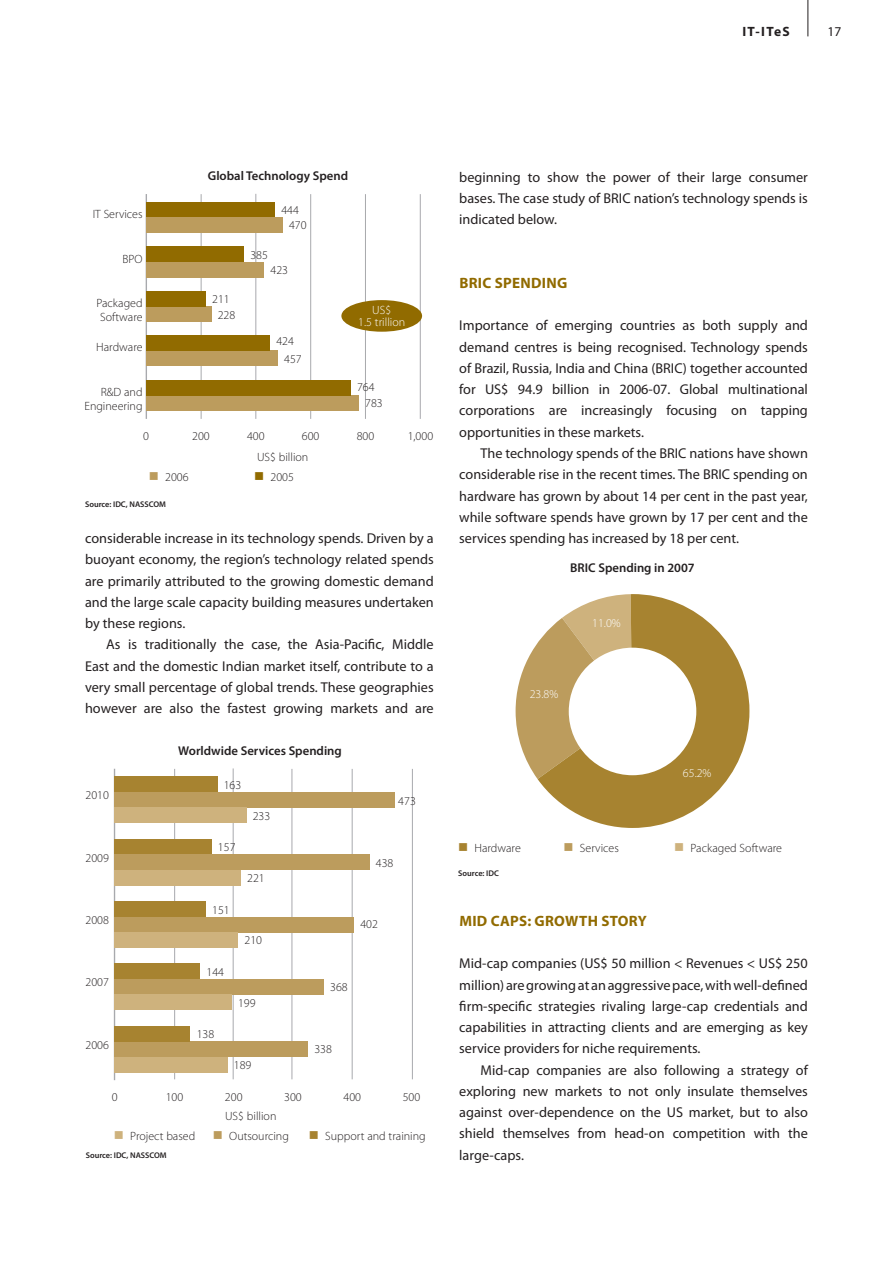
<style>
.page{position:relative;width:893px;height:1263px;background:#fff}
.page>*{position:absolute;margin:0;border:0;box-sizing:border-box;transform-origin:0 0}
.t1{font:700 15px "Myriad Pro";letter-spacing:.02em;color:#916b00}
.t2{font:14.25px/21.3px "Myriad Pro";color:#231f20;text-align:justify}
.t3{font:700 13.5px "Myriad Pro";letter-spacing:.1em;color:#231f20}
.t4{font:13.5px "Myriad Pro";color:#231f20}
.t5{font:600 12.75px "Myriad Pro";color:#231f20}
.t6{font:300 12px/14.4px "Myriad Pro";color:#231f20;text-align:right}
.t7{font:300 12px/12px "Myriad Pro";color:#fff;text-align:center}
.t8{font:600 8.25px "Myriad Pro";color:#231f20}
.s1{color:#bc9c5d}
.s2{color:#916b00}
.s3{color:#ceb27d}
.s4{color:#a78330}
</style>
<div class="page">
<hr style="left:807px;top:0;width:1px;height:36px;background:#231f20">
<hr style="left:420px;top:194px;width:1px;height:225px;background:#a8a9ad">
<hr style="left:146px;top:194px;width:1px;height:225px;background:#a8a9ad">
<hr style="left:255px;top:194px;width:1px;height:225px;background:#a8a9ad">
<hr style="left:310px;top:194px;width:1px;height:225px;background:#a8a9ad">
<hr style="left:201px;top:194px;width:1px;height:225px;background:#a8a9ad">
<hr style="left:365px;top:194px;width:1px;height:225px;background:#a8a9ad">
<div style="left:146px;top:246px;width:98px;height:16px;background:#916b00"></div>
<div style="left:146px;top:262px;width:118px;height:15px;background:#bc9c5d"></div>
<div style="left:146px;top:395px;width:212px;height:16px;background:#bc9c5d"></div>
<div style="left:146px;top:380px;width:204px;height:16px;background:#916b00"></div>
<div style="left:146px;top:306px;width:65px;height:16px;background:#bc9c5d"></div>
<div style="left:146px;top:291px;width:60px;height:15px;background:#916b00"></div>
<div style="left:146px;top:202px;width:129px;height:15px;background:#916b00"></div>
<div style="left:146px;top:217px;width:137px;height:16px;background:#bc9c5d"></div>
<div style="left:146px;top:351px;width:132px;height:15px;background:#bc9c5d"></div>
<div style="left:146px;top:335px;width:124px;height:16px;background:#916b00"></div>
<div style="left:341px;top:300px;width:81px;height:32px;background:#916b00;border-radius:50%"></div>
<hr style="left:114px;top:769px;width:1px;height:311px;background:#a8a9ad">
<hr style="left:233px;top:768px;width:1px;height:311px;background:#a8a9ad">
<hr style="left:292px;top:769px;width:1px;height:310px;background:#a8a9ad">
<hr style="left:352px;top:769px;width:1px;height:310px;background:#a8a9ad">
<hr style="left:412px;top:769px;width:1px;height:310px;background:#a8a9ad">
<hr style="left:174px;top:769px;width:1px;height:310px;background:#a8a9ad">
<div style="left:114px;top:1041px;width:194px;height:16px;background:#bc9c5d"></div>
<div style="left:114px;top:1057px;width:114px;height:15px;background:#ceb27d"></div>
<div style="left:114px;top:777px;width:103px;height:15px;background:#a78330"></div>
<div style="left:114px;top:792px;width:281px;height:16px;background:#bc9c5d"></div>
<div style="left:114px;top:808px;width:132px;height:15px;background:#ceb27d"></div>
<div style="left:114px;top:839px;width:98px;height:15px;background:#a78330"></div>
<div style="left:114px;top:854px;width:255px;height:16px;background:#bc9c5d"></div>
<div style="left:114px;top:870px;width:127px;height:15px;background:#ceb27d"></div>
<div style="left:114px;top:901px;width:92px;height:16px;background:#a78330"></div>
<div style="left:114px;top:917px;width:240px;height:15px;background:#bc9c5d"></div>
<div style="left:114px;top:932px;width:124px;height:16px;background:#ceb27d"></div>
<div style="left:114px;top:1026px;width:76px;height:15px;background:#a78330"></div>
<div style="left:114px;top:979px;width:210px;height:15px;background:#bc9c5d"></div>
<div style="left:114px;top:994px;width:118px;height:16px;background:#ceb27d"></div>
<div style="left:114px;top:963px;width:86px;height:16px;background:#a78330"></div>
<svg style="left:516px;top:642px;width:22px;height:137px"></svg>
<svg style="left:538px;top:594px;width:211px;height:234px;fill:#a78330"></svg>
<div style="left:569px;top:648px;width:127px;height:127px;background:#fff;border-radius:50%"></div>
<p class="t3" style="left:742px;top:22px;width:49px">IT-ITES</p>
<p class="t4" style="left:827px;top:23px;width:15px">17</p>
<p class="t5" style="left:208px;top:168px;width:142px">Global Technology Spend</p>
<p class="t6" style="left:93px;top:207px;width:51px">IT Services</p>
<p class="t6" style="left:289px;top:202px;width:19px;line-height:15px;text-align:left;text-indent:-8px">444<br>470</p>
<p class="t6" style="left:122px;top:251px;width:22px">BPO</p>
<p class="t6" style="left:250px;top:247px;width:19px">385</p>
<p class="t6" style="left:271px;top:262px;width:19px">423</p>
<p class="t6" style="left:96px;top:296px;width:48px;text-align:center">Packaged<br>Software</p>
<p class="t6" style="left:212px;top:291px;width:19px">211</p>
<p class="t6" style="left:218px;top:308px;width:19px">228</p>
<p class="t7" style="left:358px;top:304px;width:48px">US$<br>1.5 trillion</p>
<p class="t6" style="left:96px;top:340px;width:48px">Hardware</p>
<p class="t6" style="left:276px;top:334px;width:19px">424</p>
<p class="t6" style="left:284px;top:352px;width:19px">457</p>
<p class="t6" style="left:84px;top:385px;width:60px">R&amp;D and<br>Engineering</p>
<p class="t6" style="left:357px;top:379px;width:19px">764</p>
<p class="t6" style="left:365px;top:396px;width:19px">783</p>
<p class="t6" style="left:143px;top:428px;width:7px">0</p>
<p class="t6" style="left:192px;top:428px;width:19px">200</p>
<p class="t6" style="left:247px;top:428px;width:19px">400</p>
<p class="t6" style="left:302px;top:428px;width:19px">600</p>
<p class="t6" style="left:357px;top:428px;width:19px">800</p>
<p class="t6" style="left:408px;top:428px;width:27px">1,000</p>
<p class="t6" style="left:257px;top:449px;width:53px">US$ billion</p>
<p class="t6" style="left:149px;top:470px;width:41px"><span class="s1">■</span> 2006</p>
<p class="t6" style="left:254px;top:470px;width:41px"><span class="s2">■</span> 2005</p>
<p class="t8" style="left:85px;top:499px;width:83px">Source: IDC, NASSCOM</p>
<p class="t2" style="left:85px;top:527px;width:350px">considerable increase in its technology spends. Driven by a buoyant economy, the region’s technology related spends are primarily attributed to the growing domestic demand and the large scale capacity building measures undertaken by these regions.</p>
<p class="t2" style="left:85px;top:634px;width:350px;text-indent:21px">As is traditionally the case, the Asia-Pacific, Middle East and the domestic Indian market itself, contribute to a very small percentage of global trends. These geographies however are also the fastest growing markets and are</p>
<p class="t5" style="left:178px;top:742px;width:165px">Worldwide Services Spending</p>
<p class="t6" style="left:86px;top:788px;width:25px">2010</p>
<p class="t6" style="left:224px;top:778px;width:19px">163</p>
<p class="t6" style="left:398px;top:794px;width:19px">473</p>
<p class="t6" style="left:253px;top:809px;width:19px">233</p>
<p class="t6" style="left:218px;top:840px;width:19px">157</p>
<p class="t6" style="left:86px;top:850px;width:25px">2009</p>
<p class="t6" style="left:376px;top:856px;width:19px">438</p>
<p class="t6" style="left:247px;top:870px;width:19px">221</p>
<p class="t6" style="left:86px;top:913px;width:25px">2008</p>
<p class="t6" style="left:212px;top:903px;width:19px">151</p>
<p class="t6" style="left:360px;top:917px;width:19px">402</p>
<p class="t6" style="left:244px;top:933px;width:19px">210</p>
<p class="t6" style="left:206px;top:964px;width:19px">144</p>
<p class="t6" style="left:86px;top:975px;width:25px">2007</p>
<p class="t6" style="left:330px;top:979px;width:19px">368</p>
<p class="t6" style="left:238px;top:996px;width:19px">199</p>
<p class="t6" style="left:197px;top:1027px;width:19px">138</p>
<p class="t6" style="left:86px;top:1037px;width:25px">2006</p>
<p class="t6" style="left:314px;top:1042px;width:19px">338</p>
<p class="t6" style="left:234px;top:1058px;width:19px">189</p>
<p class="t6" style="left:112px;top:1089px;width:7px">0</p>
<p class="t6" style="left:166px;top:1089px;width:19px">100</p>
<p class="t6" style="left:225px;top:1089px;width:19px">200</p>
<p class="t6" style="left:284px;top:1089px;width:19px">300</p>
<p class="t6" style="left:343px;top:1089px;width:19px">400</p>
<p class="t6" style="left:403px;top:1089px;width:19px">500</p>
<p class="t6" style="left:225px;top:1108px;width:53px">US$ billion</p>
<p class="t6" style="left:114px;top:1129px;width:83px"><span class="s3">■</span> Project based</p>
<p class="t6" style="left:213px;top:1129px;width:77px"><span class="s1">■</span> Outsourcing</p>
<p class="t6" style="left:309px;top:1129px;width:118px"><span class="s4">■</span> Support and training</p>
<p class="t8" style="left:86px;top:1150px;width:83px">Source: IDC, NASSCOM</p>
<p class="t2" style="left:459px;top:166px;width:350px">beginning to show the power of their large consumer bases. The case study of BRIC nation’s technology spends is indicated below.</p>
<p class="t1" style="left:459px;top:273px;width:54px">BRIC SPEN</p>
<p class="t1" style="left:531px;top:273px;width:20px">DING</p>
<p class="t2" style="left:459px;top:315px;width:350px">Importance of emerging countries as both supply and demand centres is being recognised. Technology spends of Brazil, Russia, India and China (BRIC) together accounted for US$ 94.9 billion in 2006-07. Global multinational corporations are increasingly focusing on tapping opportunities in these markets.</p>
<p class="t2" style="left:459px;top:442px;width:350px;text-indent:21px">The technology spends of the BRIC nations have shown considerable rise in the recent times. The BRIC spending on hardware has grown by about 14 per cent in the past year, while software spends have grown by 17 per cent and the services spending has increased by 18 per cent.</p>
<p class="t5" style="left:570px;top:560px;width:126px">BRIC Spending in 2007</p>
<p class="t7" style="left:530px;top:688px;width:30px">23.8%</p>
<p class="t7" style="left:592px;top:616px;width:30px">11.0%</p>
<p class="t7" style="left:683px;top:767px;width:30px">65.2%</p>
<p class="t6" style="left:458px;top:841px;width:64px"><span class="s4">■</span> Hardware</p>
<p class="t6" style="left:564px;top:841px;width:57px"><span class="s1">■</span> Services</p>
<p class="t6" style="left:674px;top:841px;width:109px"><span class="s3">■</span> Packaged Software</p>
<p class="t8" style="left:458px;top:868px;width:42px">Source: IDC</p>
<p class="t1" style="left:459px;top:911px;width:42px">MID CAPS</p>
<p class="t1" style="left:527px;top:911px;width:84px">: GROWTH STOR</p>
<p class="t1" style="left:638px;top:911px;width:11px">Y</p>
<p class="t2" style="left:459px;top:953px;width:350px">Mid-cap companies (US$ 50 million &lt; Revenues &lt; US$ 250 million) are growing at an aggressive pace, with well-defined firm-specific strategies rivaling large-cap credentials and capabilities in attracting clients and are emerging as key service providers for niche requirements.</p>
<p class="t2" style="left:459px;top:1059px;width:350px;text-indent:21px">Mid-cap companies are also following a strategy of exploring new markets to not only insulate themselves against over-dependence on the US market, but to also shield themselves from head-on competition with the large-caps.</p>
</div>
